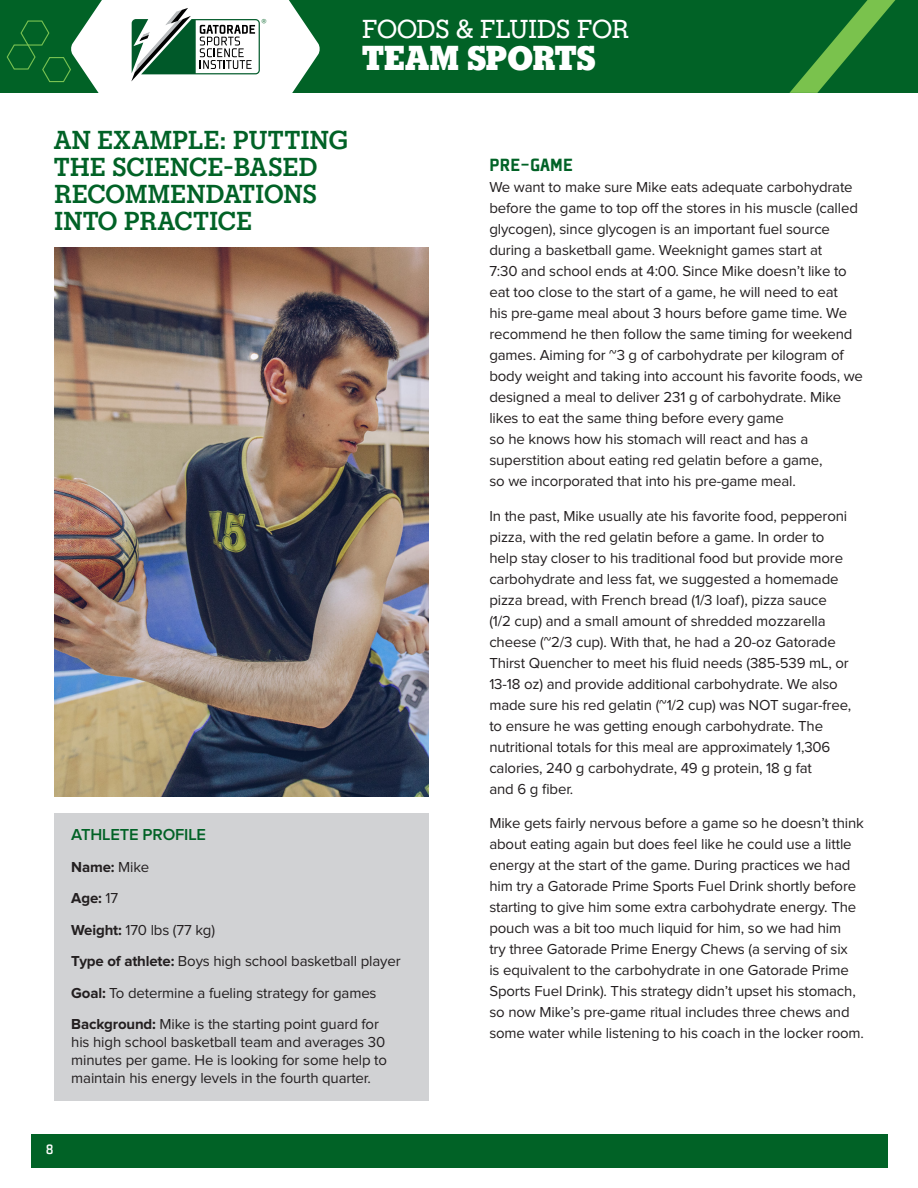
<style>
.page{position:relative;width:918px;height:1188px;background:#fff}
.page>*{position:absolute;margin:0;border:0;box-sizing:border-box;transform-origin:0 0}
.t1{font:900 36px "Gatorade";letter-spacing:-.01em;color:#fff}
.Callout_and_Table_Heading{font:700 27px/27px "Gatorade";letter-spacing:-.01em;color:#016226}
.t2{font:500 27px "Gatorade";letter-spacing:-.01em;color:#fff}
.Green_Subheader{font:900 19.5px "Plexes Pro";letter-spacing:.005em;color:#016226}
.t3{font:600 16.5px "Proxima Nova";letter-spacing:-.01em;color:#016226}
.t4{font:15px/21px "Proxima Nova";letter-spacing:-.01em;color:#231f20}
.t5{font:700 15px "Proxima Nova";letter-spacing:-.01em;color:#231f20}
.t6{font:500 15px "Plexes Pro";color:#fff}
.t7{font:10.5px "Proxima Nova";color:#016226}
.s1{font-weight:400}
.s2{font-weight:700}
</style>
<div class="page">
<div style="left:31px;top:1134px;width:856px;height:34px;background:#016226"></div>
<div style="left:0;top:0;width:918px;height:93px;background:#016226"></div>
<svg style="left:6px;top:0;width:314px;height:93px"></svg>
<svg style="left:789px;top:0;width:107px;height:93px"></svg>
<img style="left:54px;top:248px;width:375px;height:548px">
<div style="left:54px;top:814px;width:375px;height:287px;background:#d1d2d4"></div>
<p class="t7" style="left:261px;top:17px;width:7px">®</p>
<h2 class="t2" style="left:362px;top:14px;width:268px">FOODS &amp; FLUIDS FOR</h2>
<h1 class="t1" style="left:362px;top:37px;width:235px">TEAM SPORTS</h1>
<p class="Callout_and_Table_Heading" style="left:54px;top:127px;width:296px">AN EXAMPLE: PUTTING<br>THE SCIENCE-BASED<br>RECOMMENDATIONS<br>INTO PRACTICE</p>
<p class="t3" style="left:71px;top:825px;width:136px">ATHLETE PROFILE</p>
<p class="t5" style="left:71px;top:858px;width:80px">Name: <span class="s1">Mike</span></p>
<p class="t5" style="left:71px;top:890px;width:48px">Age: <span class="s1">17</span></p>
<p class="t4" style="left:71px;top:920px;width:145px"><span class="s2">Weight:</span> 170 lbs (77 kg)</p>
<p class="t4" style="left:71px;top:951px;width:331px"><span class="s2">Type of athlete:</span> Boys high school basketball player</p>
<p class="t4" style="left:71px;top:983px;width:307px"><span class="s2">Goal:</span> To determine a fueling strategy for games</p>
<p class="t4" style="left:71px;top:1016px;width:317px;line-height:18px"><span class="s2">Background:</span> Mike is the starting point guard for his high school basketball team and averages 30 minutes per game. He is looking for some help to maintain his energy levels in the fourth quarter.</p>
<p class="t6" style="left:46px;top:1140px;width:9px">8</p>
<p class="Green_Subheader" style="left:490px;top:153px;width:85px">PRE-GAME</p>
<p class="t4" style="left:489px;top:177px;width:375px">We want to make sure Mike eats adequate carbohydrate before the game to top off the stores in his muscle (called glycogen), since glycogen is an important fuel source during a basketball game. Weeknight games start at<br>7:30 and school ends at 4:00. Since Mike doesn’t like to eat too close to the start of a game, he will need to eat<br>his pre-game meal about 3 hours before game time. We recommend he then follow the same timing for weekend games. Aiming for ~3 g of carbohydrate per kilogram of body weight and taking into account his favorite foods, we designed a meal to deliver 231 g of carbohydrate. Mike likes to eat the same thing before every game<br>so he knows how his stomach will react and has a superstition about eating red gelatin before a game,<br>so we incorporated that into his pre-game meal.</p>
<p class="t4" style="left:489px;top:506px;width:363px">In the past, Mike usually ate his favorite food, pepperoni pizza, with the red gelatin before a game. In order to help stay closer to his traditional food but provide more carbohydrate and less fat, we suggested a homemade pizza bread, with French bread (1/3 loaf), pizza sauce (1/2 cup) and a small amount of shredded mozzarella cheese (~2/3 cup). With that, he had a 20-oz Gatorade Thirst Quencher to meet his fluid needs (385-539 mL, or 13-18 oz) and provide additional carbohydrate. We also made sure his red gelatin (~1/2 cup) was NOT sugar-free, to ensure he was getting enough carbohydrate. The nutritional totals for this meal are approximately 1,306 calories, 240 g carbohydrate, 49 g protein, 18 g fat<br>and 6 g fiber.</p>
<p class="t4" style="left:489px;top:813px;width:376px">Mike gets fairly nervous before a game so he doesn’t think about eating again but does feel like he could use a little energy at the start of the game. During practices we had him try a Gatorade Prime Sports Fuel Drink shortly before starting to give him some extra carbohydrate energy. The pouch was a bit too much liquid for him, so we had him<br>try three Gatorade Prime Energy Chews (a serving of six<br>is equivalent to the carbohydrate in one Gatorade Prime Sports Fuel Drink). This strategy didn’t upset his stomach, so now Mike’s pre-game ritual includes three chews and some water while listening to his coach in the locker room.</p>
</div>
